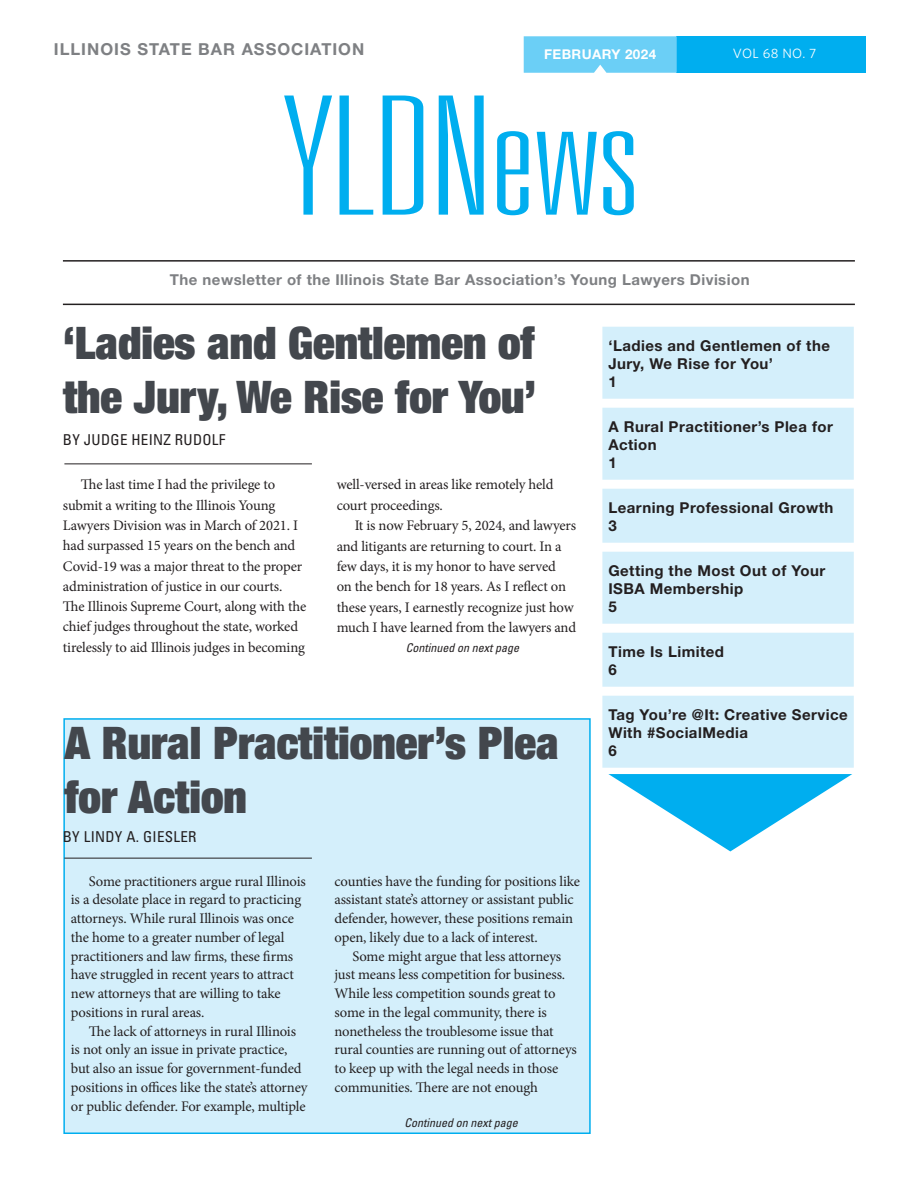
<style>
.page{position:relative;width:918px;height:1188px;background:#fff}
.page>*{position:absolute;margin:0;border:0;box-sizing:border-box;transform-origin:0 0}
.t1{font:100 ultra-condensed 165px "Univers LT Std";color:#00aeef;scale:1.41 1}
.headline{font:900 condensed 45px/54px "Helvetica Neue LT Std";color:#43474d}
.t2{font:700 16.5px "Helvetica Neue LT Std";letter-spacing:.06em;color:#7e8083}
.t3{font:700 15px/18px "Helvetica Neue LT Std";letter-spacing:.03em;color:#231f20}
.t4{font:700 15px "Helvetica Neue LT Std";letter-spacing:.03em;color:#7e8083}
.byline{font:condensed 15px "Univers LT Std";letter-spacing:.02em;color:#231f20}
.body{font:14.7px/18.8px "Minion Pro";letter-spacing:-.01em;color:#231f20}
.Inside{font:700 13.5px "Helvetica Neue LT Std";letter-spacing:.03em;color:#fff}
.Inside-2{font:13.5px "Whitney";letter-spacing:.03em;color:#fff}
.blurb{font:italic condensed 12px "Univers LT Std";color:#231f20}
</style>
<div class="page">
<div style="left:677px;top:36px;width:189px;height:37px;background:#00aeef"></div>
<div style="left:524px;top:36px;width:153px;height:37px;background:#6bcff6"></div>
<hr style="left:63px;top:260px;width:792px;height:2px;background:#231f20">
<hr style="left:63px;top:304px;width:792px;height:1px;background:#231f20">
<div style="left:63px;top:718px;width:528px;height:416px;background:#d4effb;border:2px solid #00aeef"></div>
<hr style="left:64px;top:464px;width:248px;height:1px;background:#231f20">
<div style="left:602px;top:327px;width:252px;height:72px;background:#d4effb"></div>
<div style="left:602px;top:408px;width:252px;height:72px;background:#d4effb"></div>
<div style="left:602px;top:489px;width:252px;height:54px;background:#d4effb"></div>
<div style="left:602px;top:552px;width:252px;height:72px;background:#d4effb"></div>
<div style="left:602px;top:633px;width:252px;height:54px;background:#d4effb"></div>
<div style="left:602px;top:696px;width:252px;height:72px;background:#d4effb"></div>
<svg style="left:608px;top:774px;width:244px;height:77px"></svg>
<hr style="left:64px;top:858px;width:248px;height:1px;background:#231f20">
<p class="t2" style="left:54px;top:39px;width:312px">ILLINOIS STATE BAR ASSOCIATION</p>
<p class="Inside" style="left:544px;top:46px;width:114px">FEBRUARY 2024</p>
<p class="Inside-2" style="left:733px;top:45px;width:85px">VOL 68 NO. 7</p>
<h1 class="t1" style="left:284px;top:72px;width:252px">YLDNews</h1>
<p class="t4" style="left:170px;top:271px;width:581px">The newsletter of the Illinois State Bar Association’s Young Lawyers Division</p>
<p class="headline" style="left:63px;top:315px;width:475px">‘Ladies and Gentlemen of the Jury, We Rise for You’</p>
<p class="byline" style="left:63px;top:430px;width:164px">BY JUDGE HEINZ RUDOLF</p>
<p class="body" style="left:63px;top:475px;width:245px;line-height:20.2px;text-indent:18px">The last time I had the privilege to submit a writing to the Illinois Young Lawyers Division was in March of 2021. I had surpassed 15 years on the bench and Covid-19 was a major threat to the proper administration of justice in our courts.<br>The Illinois Supreme Court, along with the chief judges throughout the state, worked tirelessly to aid Illinois judges in becoming</p>
<p class="body" style="left:337px;top:475px;width:218px;line-height:20.4px">well-versed in areas like remotely held court proceedings.</p>
<p class="body" style="left:337px;top:515px;width:241px;line-height:20.4px;text-indent:18px">It is now February 5, 2024, and lawyers and litigants are returning to court. In a few days, it is my honor to have served<br>on the bench for 18 years. As I reflect on these years, I earnestly recognize just how much I have learned from the lawyers and</p>
<p class="blurb" style="left:406px;top:640px;width:115px">Continued on next page</p>
<p class="headline" style="left:64px;top:715px;width:496px">A Rural Practitioner’s Plea for Action</p>
<p class="byline" style="left:63px;top:828px;width:135px">BY LINDY A. GIESLER</p>
<p class="body" style="left:71px;top:872px;width:237px;text-indent:18px">Some practitioners argue rural Illinois is a desolate place in regard to practicing attorneys. While rural Illinois was once the home to a greater number of legal practitioners and law firms, these firms have struggled in recent years to attract new attorneys that are willing to take positions in rural areas.</p>
<p class="body" style="left:71px;top:1022px;width:238px;text-indent:18px">The lack of attorneys in rural Illinois is not only an issue in private practice, but also an issue for government-funded positions in offices like the state’s attorney or public defender. For example, multiple</p>
<p class="body" style="left:335px;top:872px;width:247px">counties have the funding for positions like assistant state’s attorney or assistant public defender, however, these positions remain open, likely due to a lack of interest.</p>
<p class="body" style="left:335px;top:947px;width:244px;text-indent:18px">Some might argue that less attorneys just means less competition for business.<br>While less competition sounds great to some in the legal community, there is nonetheless the troublesome issue that rural counties are running out of attorneys to keep up with the legal needs in those communities. There are not enough</p>
<p class="blurb" style="left:404px;top:1115px;width:115px">Continued on next page</p>
<p class="t3" style="left:608px;top:336px;width:223px">‘Ladies and Gentlemen of the<br>Jury, We Rise for You’<br>1</p>
<p class="t3" style="left:608px;top:417px;width:226px">A Rural Practitioner’s Plea for<br>Action<br>1</p>
<p class="t3" style="left:608px;top:498px;width:226px">Learning Professional Growth<br>3</p>
<p class="t3" style="left:608px;top:561px;width:218px">Getting the Most Out of Your<br>ISBA Membership<br>5</p>
<p class="t3" style="left:608px;top:642px;width:117px">Time Is Limited<br>6</p>
<p class="t3" style="left:608px;top:705px;width:241px">Tag You’re @It: Creative Service<br>With #SocialMedia<br>6</p>
</div>
